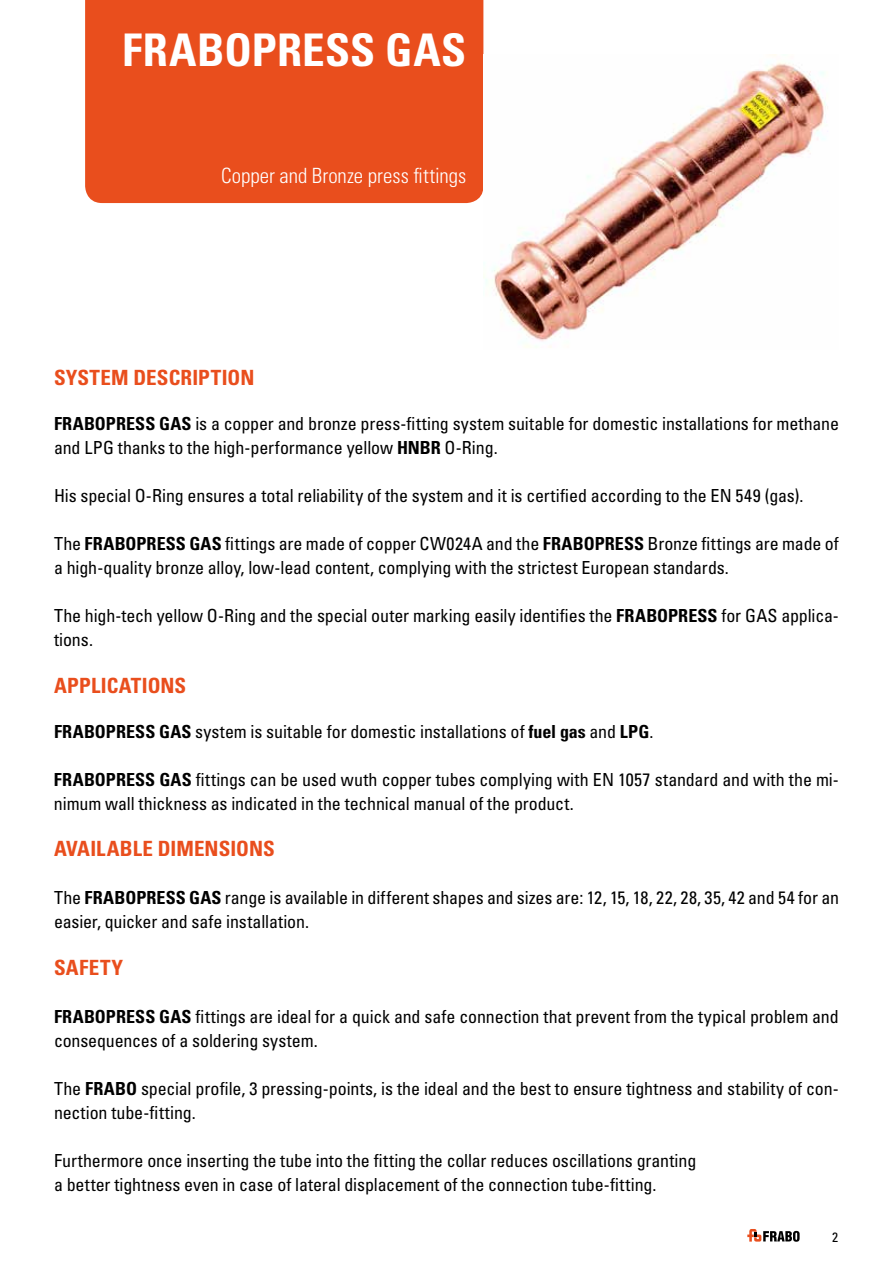
<style>
.page{position:relative;width:893px;height:1263px;background:#fff}
.page>*{position:absolute;margin:0;border:0;box-sizing:border-box;transform-origin:0 0}
.t1{font:700 condensed 45px "Univers LT Std";letter-spacing:.005em;color:#fff}
.t2{font:700 condensed 21px "Univers LT Std";letter-spacing:.005em;color:#e94e1d}
.t3{font:300 condensed 21px "Univers LT Std";color:#fff}
.t4{font:condensed 18px/24px "Univers LT Std";letter-spacing:-.005em;color:#000}
.t5{font:condensed 13.5px "Univers LT Std";color:#000}
.s1{font-weight:700}
</style>
<div class="page">
<div style="left:85px;top:0;width:398px;height:203px;background:#e94e1d"></div>
<img style="left:483px;top:54px;width:343px;height:294px">
<svg style="left:747px;top:1229px;width:53px;height:13px"></svg>
<h1 class="t1" style="left:122px;top:22px;width:346px">FRABOPRESS GAS</h1>
<p class="t3" style="left:221px;top:163px;width:247px">Copper and Bronze press fittings</p>
<p class="t2" style="left:54px;top:365px;width:202px">SYSTEM DESCRIPTION</p>
<p class="t4" style="left:54px;top:411px;width:787px"><span class="s1">FRABOPRESS GAS</span> is a copper and bronze press-fitting system suitable for domestic installations for methane and LPG thanks to the high-performance yellow <span class="s1">HNBR</span> O-Ring.</p>
<p class="t4" style="left:54px;top:483px;width:751px">His special O-Ring ensures a total reliability of the system and it is certified according to the EN 549 (gas).</p>
<p class="t4" style="left:54px;top:531px;width:786px">The <span class="s1">FRABOPRESS GAS</span> fittings are made of copper CW024A and the <span class="s1">FRABOPRESS</span> Bronze fittings are made of a high-quality bronze alloy, low-lead content, complying with the strictest European standards.</p>
<p class="t4" style="left:54px;top:603px;width:786px">The high-tech yellow O-Ring and the special outer marking easily identifies the <span class="s1">FRABOPRESS</span> for GAS applica&shy;tions.</p>
<p class="t2" style="left:54px;top:672px;width:134px">APPLICATIONS</p>
<p class="t4" style="left:54px;top:719px;width:601px"><span class="s1">FRABOPRESS GAS</span> system is suitable for domestic installations of <span class="s1">fuel gas</span> and <span class="s1">LPG</span>.</p>
<p class="t4" style="left:54px;top:767px;width:786px"><span class="s1">FRABOPRESS GAS</span> fittings can be used wuth copper tubes complying with EN 1057 standard and with the mi&shy;nimum wall thickness as indicated in the technical manual of the product.</p>
<p class="t2" style="left:54px;top:836px;width:222px">AVAILABLE DIMENSIONS</p>
<p class="t4" style="left:54px;top:885px;width:787px">The <span class="s1">FRABOPRESS GAS</span> range is available in different shapes and sizes are: 12, 15, 18, 22, 28, 35, 42 and 54 for an easier, quicker and safe installation.</p>
<p class="t2" style="left:54px;top:954px;width:71px">SAFETY</p>
<p class="t4" style="left:54px;top:1004px;width:786px"><span class="s1">FRABOPRESS GAS</span> fittings are ideal for a quick and safe connection that prevent from the typical problem and consequences of a soldering system.</p>
<p class="t4" style="left:54px;top:1076px;width:786px">The <span class="s1">FRABO</span> special profile, 3 pressing-points, is the ideal and the best to ensure tightness and stability of con&shy;nection tube-fitting.</p>
<p class="t4" style="left:54px;top:1148px;width:644px">Furthermore once inserting the tube into the fitting the collar reduces oscillations granting a better tightness even in case of lateral displacement of the connection tube-fitting.</p>
<p class="t5" style="left:832px;top:1228px;width:7px">2</p>
</div>
